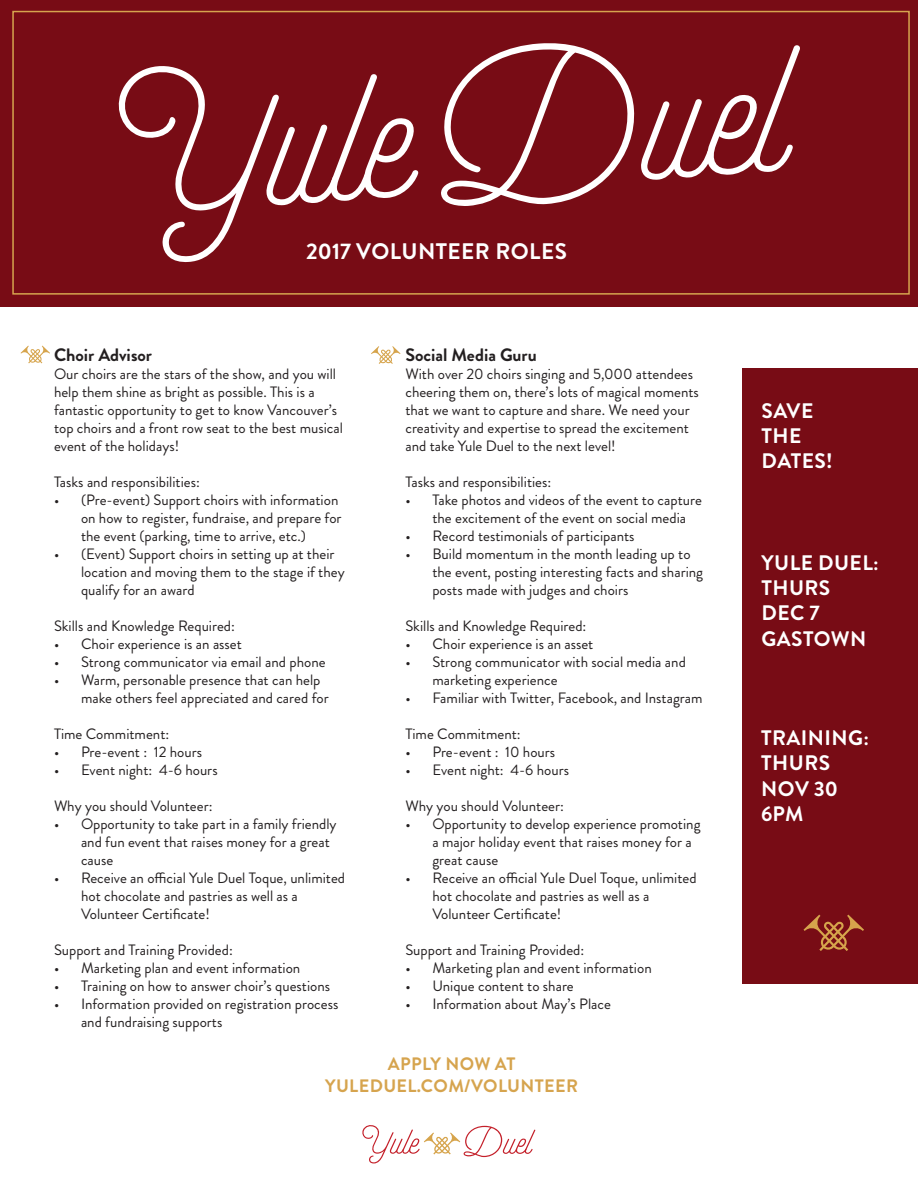
<style>
.page{position:relative;width:918px;height:1188px;background:#fff}
.page>*{position:absolute;margin:0;border:0;box-sizing:border-box;transform-origin:0 0}
.t1{font:700 22.5px "Brandon Grotesque";letter-spacing:.02em;color:#fff}
.t2{font:700 21px "Brandon Grotesque";letter-spacing:.02em;color:#fff}
.t3{font:700 18px "Brandon Grotesque";letter-spacing:.02em;color:#d6a44e}
.t4{font:700 18px "Brandon Grotesque";color:#231f20}
.t5{font:15px/18px "Brandon Grotesque";color:#231f20}
</style>
<div class="page">
<div style="left:0;top:0;width:918px;height:307px;background:#780c15"></div>
<svg style="left:119px;top:66px;width:300px;height:196px"></svg>
<svg style="left:441px;top:43px;width:359px;height:163px"></svg>
<div style="left:12px;top:11px;width:898px;height:284px;border:2px solid #d6a44e"></div>
<div style="left:742px;top:368px;width:176px;height:615px;background:#780c15"></div>
<svg style="left:804px;top:915px;width:60px;height:36px"></svg>
<svg style="left:362px;top:1125px;width:173px;height:38px"></svg>
<svg style="left:21px;top:346px;width:29px;height:17px"></svg>
<svg style="left:371px;top:346px;width:30px;height:18px"></svg>
<p class="t1" style="left:306px;top:235px;width:262px">2017 VOLUNTEER ROLES</p>
<p class="t4" style="left:54px;top:342px;width:100px">Choir Advisor</p>
<p class="t5" style="left:54px;top:365px;width:291px">Our choirs are the stars of the show, and you will help them shine as bright as possible. This is a fantastic opportunity to get to know Vancouver’s top choirs and a front row seat to the best musical event of the holidays!</p>
<p class="t5" style="left:54px;top:473px;width:147px">Tasks and responsibilities:</p>
<p class="t5" style="left:81px;top:491px;width:262px;text-indent:-27px">• (Pre-event) Support choirs with information on how to register, fundraise, and prepare for the event (parking, time to arrive, etc.)</p>
<p class="t5" style="left:81px;top:545px;width:265px;text-indent:-27px">• (Event) Support choirs in setting up at their location and moving them to the stage if they qualify for an award</p>
<p class="t5" style="left:54px;top:617px;width:183px">Skills and Knowledge Required:</p>
<p class="t5" style="left:54px;top:635px;width:189px">• Choir experience is an asset</p>
<p class="t5" style="left:54px;top:653px;width:273px">• Strong communicator via email and phone</p>
<p class="t5" style="left:81px;top:671px;width:249px;text-indent:-27px">• Warm, personable presence that can help make others feel appreciated and cared for</p>
<p class="t5" style="left:54px;top:725px;width:117px">Time Commitment:</p>
<p class="t5" style="left:54px;top:743px;width:150px">• Pre-event : 12 hours</p>
<p class="t5" style="left:54px;top:761px;width:165px">• Event night: 4-6 hours</p>
<p class="t5" style="left:54px;top:797px;width:160px">Why you should Volunteer:</p>
<p class="t5" style="left:81px;top:815px;width:257px;text-indent:-27px">• Opportunity to take part in a family friendly and fun event that raises money for a great cause</p>
<p class="t5" style="left:81px;top:869px;width:266px;text-indent:-27px">• Receive an official Yule Duel Toque, unlimited hot chocolate and pastries as well as a<br>Volunteer Certificate!</p>
<p class="t5" style="left:54px;top:941px;width:180px">Support and Training Provided:</p>
<p class="t5" style="left:54px;top:959px;width:248px">• Marketing plan and event information</p>
<p class="t5" style="left:54px;top:977px;width:278px">• Training on how to answer choir’s questions</p>
<p class="t5" style="left:81px;top:995px;width:259px;text-indent:-27px">• Information provided on registration process and fundraising supports</p>
<p class="t4" style="left:405px;top:342px;width:133px">Social Media Guru</p>
<p class="t5" style="left:405px;top:365px;width:295px">With over 20 choirs singing and 5,000 attendees cheering them on, there’s lots of magical moments that we want to capture and share. We need your creativity and expertise to spread the excitement and take Yule Duel to the next level!</p>
<p class="t5" style="left:405px;top:473px;width:147px">Tasks and responsibilities:</p>
<p class="t5" style="left:432px;top:491px;width:271px;text-indent:-27px">• Take photos and videos of the event to capture the excitement of the event on social media</p>
<p class="t5" style="left:405px;top:527px;width:231px">• Record testimonials of participants</p>
<p class="t5" style="left:432px;top:545px;width:272px;text-indent:-27px">• Build momentum in the month leading up to the event, posting interesting facts and sharing posts made with judges and choirs</p>
<p class="t5" style="left:405px;top:617px;width:183px">Skills and Knowledge Required:</p>
<p class="t5" style="left:405px;top:635px;width:189px">• Choir experience is an asset</p>
<p class="t5" style="left:432px;top:653px;width:255px;text-indent:-27px">• Strong communicator with social media and marketing experience</p>
<p class="t5" style="left:405px;top:689px;width:299px">• Familiar with Twitter, Facebook, and Instagram</p>
<p class="t5" style="left:405px;top:725px;width:117px">Time Commitment:</p>
<p class="t5" style="left:405px;top:743px;width:151px">• Pre-event : 10 hours</p>
<p class="t5" style="left:405px;top:761px;width:165px">• Event night: 4-6 hours</p>
<p class="t5" style="left:405px;top:797px;width:160px">Why you should Volunteer:</p>
<p class="t5" style="left:432px;top:815px;width:270px;text-indent:-27px">• Opportunity to develop experience promoting a major holiday event that raises money for a great cause</p>
<p class="t5" style="left:432px;top:869px;width:266px;text-indent:-27px">• Receive an official Yule Duel Toque, unlimited hot chocolate and pastries as well as a<br>Volunteer Certificate!</p>
<p class="t5" style="left:405px;top:941px;width:180px">Support and Training Provided:</p>
<p class="t5" style="left:405px;top:959px;width:248px">• Marketing plan and event information</p>
<p class="t5" style="left:405px;top:977px;width:170px">• Unique content to share</p>
<p class="t5" style="left:405px;top:995px;width:207px">• Information about May’s Place</p>
<p class="t3" style="left:388px;top:1051px;width:129px">APPLY NOW AT</p>
<p class="t3" style="left:325px;top:1073px;width:255px">YULEDUEL.COM/VOLUNTEER</p>
<p class="t2" style="left:762px;top:396px;width:53px">SAVE</p>
<p class="t2" style="left:762px;top:421px;width:41px">THE</p>
<p class="t2" style="left:762px;top:446px;width:73px">DATES!</p>
<p class="t2" style="left:762px;top:548px;width:119px">YULE DUEL:</p>
<p class="t2" style="left:762px;top:573px;width:70px">THURS</p>
<p class="t2" style="left:762px;top:598px;width:60px">DEC 7</p>
<p class="t2" style="left:762px;top:624px;width:106px">GASTOWN</p>
<p class="t2" style="left:761px;top:723px;width:109px">TRAINING:</p>
<p class="t2" style="left:761px;top:749px;width:70px">THURS</p>
<p class="t2" style="left:761px;top:774px;width:78px">NOV 30</p>
<p class="t2" style="left:761px;top:799px;width:44px">6PM</p>
</div>
